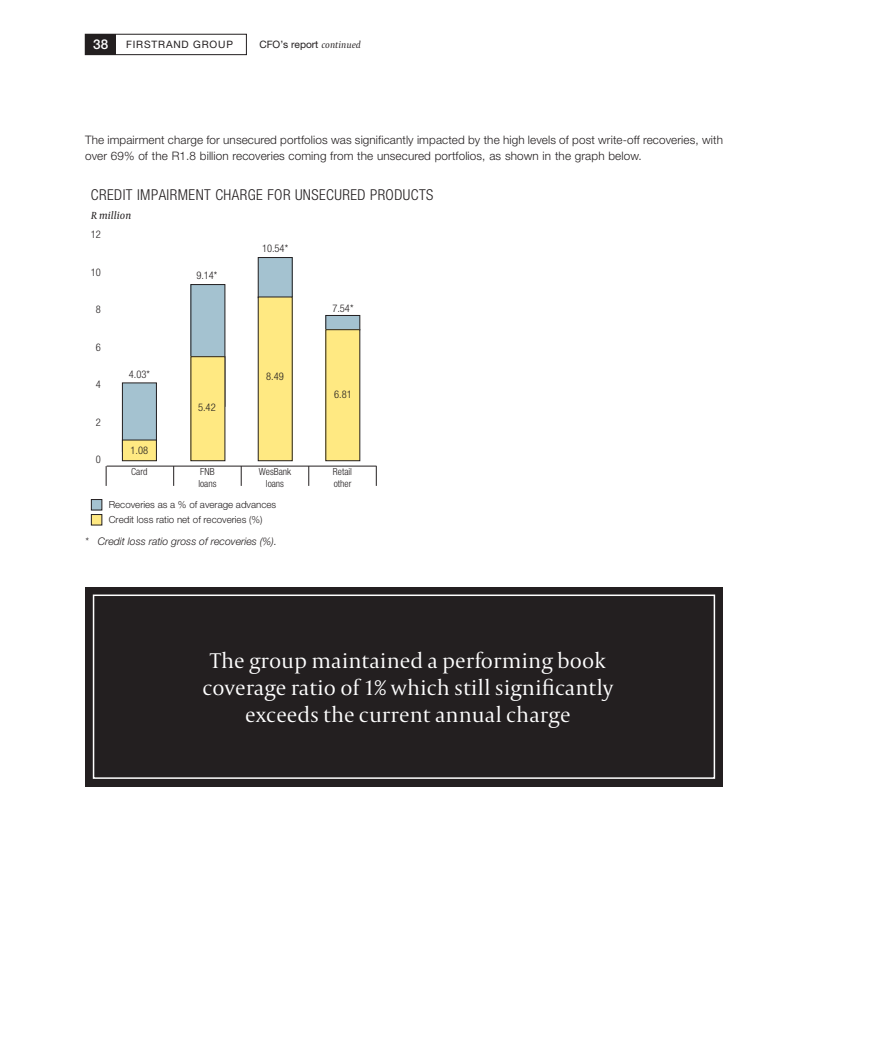
<style>
.page{position:relative;width:893px;height:1063px;background:#fff}
.page>*{position:absolute;margin:0;border:0;box-sizing:border-box;transform-origin:0 0}
.t1{font:300 22.5px/27px "Capitolium 2";color:#fff;text-align:center}
.t2{font:300 condensed 15px "Helvetica Neue LT Std";letter-spacing:.03em;color:#231f20}
.t3{font:500 13.5px "Helvetica Neue LT Std";color:#fff}
.t4{font:300 11.7px/15.8px "Helvetica Neue LT Std";letter-spacing:.01em;color:#231f20}
.t5{font:300 condensed 10.5px "Helvetica Neue LT Std";color:#231f20}
.t6{font:italic 300 10.5px "Helvetica Neue LT Std";color:#231f20}
.t7{font:italic 10.5px "Capitolium News 2";letter-spacing:.01em;color:#231f20}
.t8{font:10.2px "Helvetica Neue LT Std";color:#231f20}
.t9{font:10.2px "Helvetica Neue LT Std";letter-spacing:.08em;color:#231f20}
.t10{font:300 9.75px/15px "Helvetica Neue LT Std";color:#231f20}
.t11{font:300 condensed 9.75px/11.7px "Helvetica Neue LT Std";color:#231f20}
.s1{font-family:"Capitolium 2";font-style:italic}
</style>
<div class="page">
<hr style="left:107px;top:466px;width:269px;height:1px;background:#231f20">
<svg style="left:106px;top:466px;width:1px;height:20px"></svg>
<svg style="left:173px;top:466px;width:1px;height:20px"></svg>
<svg style="left:241px;top:466px;width:1px;height:20px"></svg>
<svg style="left:376px;top:466px;width:1px;height:20px"></svg>
<svg style="left:308px;top:466px;width:1px;height:20px"></svg>
<div style="left:191px;top:285px;width:34px;height:121px;background:#a4c2d0"></div>
<div style="left:191px;top:357px;width:34px;height:104px;background:#ffe982"></div>
<div style="left:122px;top:383px;width:34px;height:68px;background:#a4c2d0"></div>
<div style="left:122px;top:383px;width:35px;height:69px;border:1px solid #231f20"></div>
<div style="left:122px;top:440px;width:34px;height:21px;background:#ffe982"></div>
<div style="left:122px;top:440px;width:35px;height:21px;border:1px solid #231f20"></div>
<div style="left:326px;top:315px;width:34px;height:15px;background:#a4c2d0"></div>
<div style="left:326px;top:315px;width:34px;height:15px;border:1px solid #231f20"></div>
<div style="left:326px;top:330px;width:34px;height:131px;background:#ffe982"></div>
<div style="left:258px;top:258px;width:34px;height:40px;background:#a4c2d0"></div>
<div style="left:258px;top:257px;width:34px;height:41px;border:1px solid #231f20"></div>
<div style="left:258px;top:297px;width:34px;height:164px;background:#ffe982"></div>
<div style="left:85px;top:587px;width:638px;height:200px;background:#231f20"></div>
<div style="left:93px;top:595px;width:622px;height:184px;border:2px solid #fff"></div>
<div style="left:85px;top:34px;width:162px;height:21px;border:1px solid #231f20"></div>
<div style="left:85px;top:34px;width:31px;height:21px;background:#231f20"></div>
<svg style="left:91px;top:499px;width:11px;height:26px"></svg>
<p class="t3" style="left:93px;top:36px;width:17px">38</p>
<p class="t9" style="left:126px;top:38px;width:108px">FIRSTRAND GROUP</p>
<p class="t8" style="left:259px;top:39px;width:103px">CFO’s report <span class="s1">continued</span></p>
<p class="t4" style="left:85px;top:132px;width:639px">The impairment charge for unsecured portfolios was significantly impacted by the high levels of post write-off recoveries, with over 69% of the R1.8 billion recoveries coming from the unsecured portfolios, as shown in the graph below.</p>
<p class="t2" style="left:91px;top:186px;width:344px">CREDIT IMPAIRMENT CHARGE FOR UNSECURED PRODUCTS</p>
<p class="t7" style="left:91px;top:208px;width:42px">R million</p>
<p class="t5" style="left:91px;top:229px;width:12px">12</p>
<p class="t5" style="left:91px;top:266px;width:12px">10</p>
<p class="t5" style="left:96px;top:304px;width:7px">8</p>
<p class="t5" style="left:96px;top:341px;width:7px">6</p>
<p class="t5" style="left:96px;top:379px;width:7px">4</p>
<p class="t5" style="left:96px;top:416px;width:7px">2</p>
<p class="t5" style="left:96px;top:454px;width:7px">0</p>
<p class="t5" style="left:129px;top:368px;width:23px">4.03*</p>
<p class="t5" style="left:131px;top:445px;width:19px">1.08</p>
<p class="t5" style="left:196px;top:269px;width:23px">9.14*</p>
<p class="t5" style="left:198px;top:402px;width:19px">5.42</p>
<p class="t5" style="left:262px;top:242px;width:28px">10.54*</p>
<p class="t5" style="left:266px;top:370px;width:19px">8.49</p>
<p class="t5" style="left:332px;top:302px;width:23px">7.54*</p>
<p class="t5" style="left:334px;top:388px;width:19px">6.81</p>
<p class="t11" style="left:131px;top:466px;width:18px">Card</p>
<p class="t11" style="left:198px;top:466px;width:20px">FNB loans</p>
<p class="t11" style="left:259px;top:466px;width:34px;text-align:center">WesBank loans</p>
<p class="t11" style="left:333px;top:466px;width:21px">Retail other</p>
<p class="t10" style="left:109px;top:497px;width:169px">Recoveries as a % of average advances<br>Credit loss ratio net of recoveries (%)</p>
<p class="t6" style="left:85px;top:535px;width:193px">* Credit loss ratio gross of recoveries (%).</p>
<h1 class="t1" style="left:202px;top:647px;width:412px">The group maintained a performing book coverage ratio of 1% which still significantly exceeds the current annual charge</h1>
</div>
